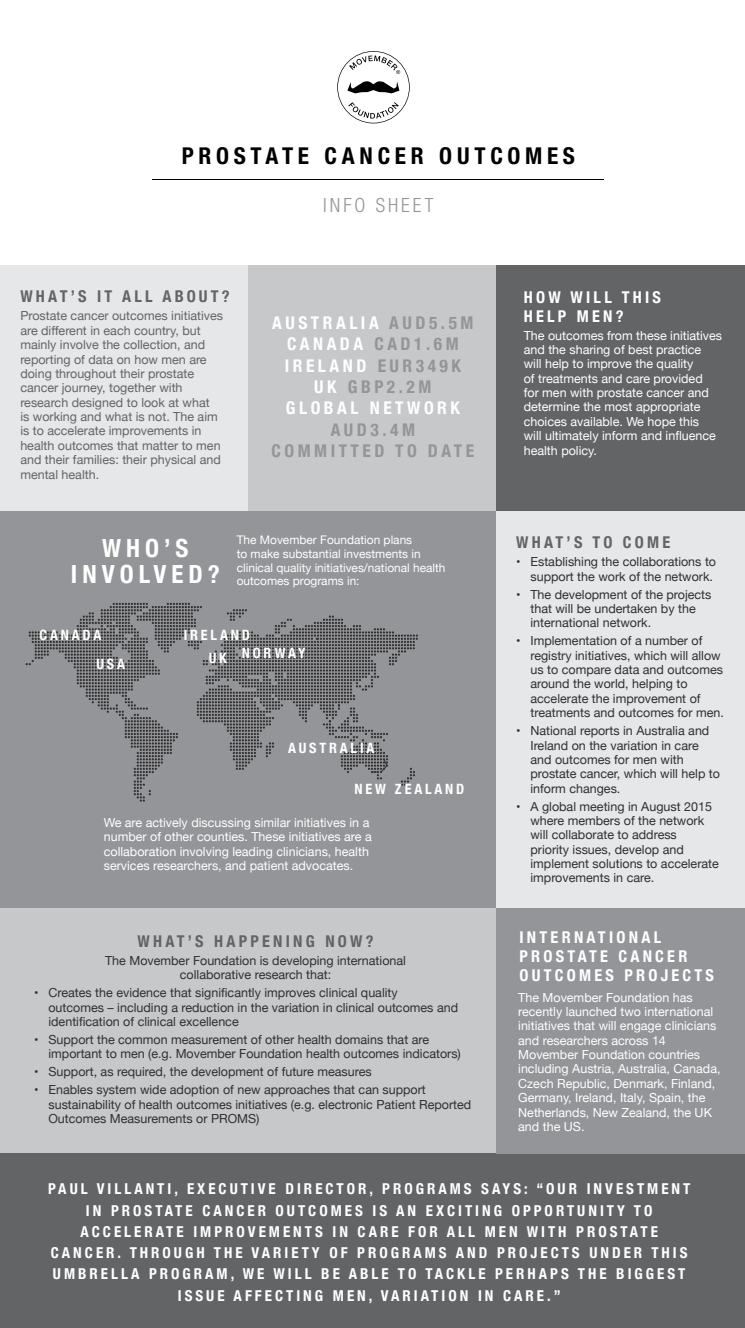
<style>
.page{position:relative;width:745px;height:1328px;background:#fff}
.page>*{position:absolute;margin:0;border:0;box-sizing:border-box;transform-origin:0 0}
.t1{font:700 condensed 25px/26.2px "Helvetica Neue";letter-spacing:.2em;color:#fff;text-align:center}
.t2{font:700 condensed 23.25px "Helvetica Neue";letter-spacing:.205em;color:#000}
.t3{font:300 condensed 19.62px "Helvetica Neue";letter-spacing:.15em;color:#939598}
.t4{font:700 condensed 17.5px/21.4px "Helvetica Neue";letter-spacing:.2em;color:#fff;text-align:center}
.t5{font:700 condensed 17.5px/21.4px "Helvetica Neue";letter-spacing:.2em;color:#939598;text-align:center}
.t6{font:700 condensed 16.25px/18.8px "Helvetica Neue";letter-spacing:.2em;color:#fff}
.t7{font:700 condensed 16.25px "Helvetica Neue";letter-spacing:.2em;color:#636466}
.t8{font:700 condensed 15px/21.2px "Helvetica Neue";letter-spacing:.2em;color:#fff;text-align:center}
.t9{font:700 condensed 14.25px/29px "Helvetica Neue";letter-spacing:.2em;color:#fff}
.t10{font:12.5px/14.4px "Helvetica Neue";color:#312f30}
.t11{font:12.5px/14.4px "Helvetica Neue";color:#fff}
.t12{font:12.5px/14.4px "Helvetica Neue";color:#636466}
.t13{font:11.88px/13.8px "Helvetica Neue";color:#fff}
.s1{color:#939598}
</style>
<div class="page">
<div style="left:0;top:508px;width:496px;height:400px;background:#939598"></div>
<div style="left:0;top:908px;width:496px;height:245px;background:#c7c8ca"></div>
<div style="left:0;top:265px;width:248px;height:246px;background:#e6e7e8"></div>
<div style="left:496px;top:508px;width:248px;height:400px;background:#e6e7e8"></div>
<div style="left:0;top:1153px;width:744px;height:175px;background:#636466"></div>
<div style="left:248px;top:265px;width:248px;height:246px;background:#c7c8ca"></div>
<div style="left:496px;top:908px;width:248px;height:245px;background:#939598"></div>
<svg style="left:26px;top:603px;width:391px;height:198px"></svg>
<div style="left:496px;top:265px;width:248px;height:246px;background:#636466"></div>
<hr style="left:153px;top:179px;width:450px;height:1px;background:#000">
<svg style="left:337px;top:51px;width:72px;height:72px"></svg>
<h2 class="t2" style="left:182px;top:142px;width:394px">PROSTATE CANCER OUTCOMES</h2>
<h3 class="t7" style="left:20px;top:282px;width:211px">WHAT’S IT ALL ABOUT?</h3>
<p class="t12" style="left:20px;top:309px;width:204px">Prostate cancer outcomes initiatives are different in each country, but mainly involve the collection, and reporting of data on how men are doing throughout their prostate cancer journey, together with research designed to look at what<br>is working and what is not. The aim is to accelerate improvements in health outcomes that matter to men and their families: their physical and mental health.</p>
<h3 class="t3" style="left:323px;top:194px;width:112px">INFO SHEET</h3>
<h3 class="t4" style="left:272px;top:311px;width:203px">AUSTRALIA <span class="s1">AUD5.5M<br></span>CANADA <span class="s1">CAD1.6M<br></span>IRELAND <span class="s1">EUR349K<br></span>UK <span class="s1">GBP2.2M<br></span>GLOBAL NETWORK</h3>
<h3 class="t5" style="left:271px;top:417px;width:204px">AUD3.4M<br>COMMITTED TO DATE</h3>
<h1 class="t1" style="left:71px;top:533px;width:150px">WHO’S<br>INVOLVED?</h1>
<p class="t13" style="left:236px;top:533px;width:210px">The Movember Foundation plans<br>to make substantial investments in clinical quality initiatives/national health outcomes programs in:</p>
<p class="t9" style="left:96px;top:619px;width:30px;text-indent:-57px">CANADA<br>USA</p>
<p class="t9" style="left:183px;top:619px;width:68px">IRELAND</p>
<p class="t9" style="left:209px;top:637px;width:98px">UK NORWAY</p>
<p class="t9" style="left:288px;top:732px;width:88px">AUSTRALIA</p>
<p class="t9" style="left:354px;top:773px;width:111px">NEW ZEALAND</p>
<p class="t11" style="left:104px;top:816px;width:269px">We are actively discussing similar initiatives in a number of other counties. These initiatives are a collaboration involving leading clinicians, health services researchers, and patient advocates.</p>
<h3 class="t7" style="left:137px;top:927px;width:237px">WHAT’S HAPPENING NOW?</h3>
<p class="t10" style="left:105px;top:954px;width:302px;text-align:center">The Movember Foundation is developing international collaborative research that:</p>
<p class="t10" style="left:48px;top:986px;width:411px;text-indent:-14px">• Creates the evidence that significantly improves clinical quality<br>outcomes – including a reduction in the variation in clinical outcomes and identification of clinical excellence</p>
<p class="t10" style="left:48px;top:1033px;width:413px;text-indent:-14px">• Support the common measurement of other health domains that are important to men (e.g. Movember Foundation health outcomes indicators)</p>
<p class="t10" style="left:34px;top:1065px;width:338px">• Support, as required, the development of future measures</p>
<p class="t10" style="left:48px;top:1083px;width:424px;text-indent:-14px">• Enables system wide adoption of new approaches that can support sustainability of health outcomes initiatives (e.g. electronic Patient Reported<br>Outcomes Measurements or PROMS)</p>
<h3 class="t6" style="left:523px;top:287px;width:139px">HOW WILL THIS<br>HELP MEN?</h3>
<p class="t11" style="left:523px;top:329px;width:200px">The outcomes from these initiatives and the sharing of best practice will help to improve the quality<br>of treatments and care provided<br>for men with prostate cancer and determine the most appropriate choices available. We hope this<br>will ultimately inform and influence health policy.</p>
<h3 class="t7" style="left:516px;top:529px;width:155px">WHAT’S TO COME</h3>
<p class="t10" style="left:516px;top:555px;width:201px;text-align:right">• Establishing the collaborations to support the work of the network.</p>
<p class="t10" style="left:530px;top:588px;width:182px;text-indent:-14px">• The development of the projects that will be undertaken by the international network.</p>
<p class="t10" style="left:530px;top:634px;width:195px;text-indent:-14px">• Implementation of a number of registry initiatives, which will allow us to compare data and outcomes around the world, helping to accelerate the improvement of treatments and outcomes for men.</p>
<p class="t10" style="left:530px;top:724px;width:191px;text-indent:-14px">• National reports in Australia and<br>Ireland on the variation in care and outcomes for men with prostate cancer, which will help to inform changes.</p>
<p class="t10" style="left:530px;top:799px;width:190px;text-indent:-14px">• A global meeting in August 2015 where members of the network will collaborate to address<br>priority issues, develop and implement solutions to accelerate improvements in care.</p>
<h3 class="t6" style="left:519px;top:927px;width:196px">INTERNATIONAL<br>PROSTATE CANCER<br>OUTCOMES PROJECTS</h3>
<p class="t11" style="left:518px;top:990px;width:204px">The Movember Foundation has recently launched two international initiatives that will engage clinicians and researchers across 14<br>Movember Foundation countries including Austria, Australia, Canada,<br>Czech Republic, Denmark, Finland,<br>Germany, Ireland, Italy, Spain, the<br>Netherlands, New Zealand, the UK and the US.</p>
<p class="t8" style="left:48px;top:1177px;width:643px">PAUL VILLANTI, EXECUTIVE DIRECTOR, PROGRAMS SAYS: “OUR INVESTMENT IN PROSTATE CANCER OUTCOMES IS AN EXCITING OPPORTUNITY TO ACCELERATE IMPROVEMENTS IN CARE FOR ALL MEN WITH PROSTATE CANCER. THROUGH THE VARIETY OF PROGRAMS AND PROJECTS UNDER THIS UMBRELLA PROGRAM, WE WILL BE ABLE TO TACKLE PERHAPS THE BIGGEST ISSUE AFFECTING MEN, VARIATION IN CARE.”</p>
</div>
